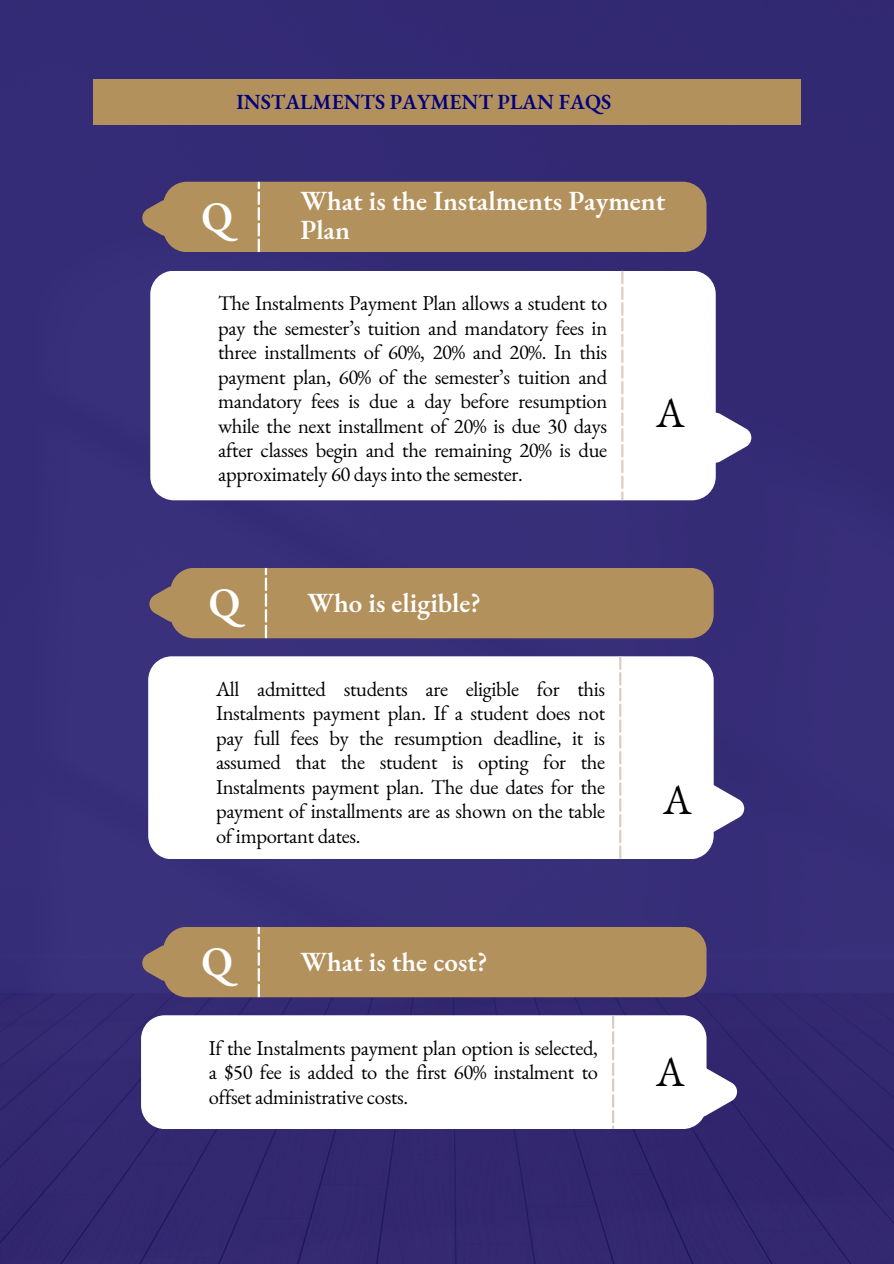
<style>
.page{position:relative;width:894px;height:1264px;background:#fff}
.page>*{position:absolute;margin:0;border:0;box-sizing:border-box;transform-origin:0 0}
.t1{font:600 41.25px "EB Garamond";color:#fff}
.t2{font:41.25px "EB Garamond";color:#000}
.t3{font:600 27px "EB Garamond";color:#fff}
.t4{font:600 21px "EB Garamond";color:#01007f}
.t5{font:20.55px/24.5px "EB Garamond";letter-spacing:-.015em;color:#000;text-align:justify}
</style>
<div class="page">
<div style="left:0;top:0;width:893px;height:1263px;background:#342b75"></div>
<div style="left:142px;top:182px;width:564px;height:70px;background:#b3915c"></div>
<svg style="left:715px;top:412px;width:36px;height:51px"></svg>
<svg style="left:150px;top:271px;width:565px;height:229px"></svg>
<svg style="left:621px;top:271px;width:2px;height:229px"></svg>
<div style="left:149px;top:568px;width:564px;height:70px;background:#b3915c"></div>
<svg style="left:713px;top:783px;width:31px;height:50px"></svg>
<svg style="left:148px;top:656px;width:565px;height:203px"></svg>
<svg style="left:619px;top:656px;width:2px;height:203px"></svg>
<div style="left:142px;top:926px;width:564px;height:71px;background:#b3915c"></div>
<svg style="left:706px;top:1066px;width:30px;height:50px"></svg>
<svg style="left:141px;top:1015px;width:565px;height:113px"></svg>
<svg style="left:611px;top:1015px;width:3px;height:113px"></svg>
<div style="left:93px;top:79px;width:707px;height:46px;background:#b3915c"></div>
<p class="t4" style="left:236px;top:87px;width:376px">INSTALMENTS PAYMENT PLAN FAQS</p>
<p class="t1" style="left:201px;top:189px;width:33px">Q</p>
<p class="t3" style="left:300px;top:183px;width:366px">What is the Instalments Payment</p>
<p class="t3" style="left:300px;top:212px;width:51px">Plan</p>
<h2 class="t5" style="left:218px;top:290px;width:390px">The Instalments Payment Plan allows a student to pay the semester’s tuition and mandatory fees in three installments of 60%, 20% and 20%. In this payment plan, 60% of the semester’s tuition and mandatory fees is due a day before resumption while the next installment of 20% is due 30 days after classes begin and the remaining 20% is due approximately 60 days into the semester.</h2>
<p class="t1" style="left:209px;top:575px;width:33px">Q</p>
<p class="t3" style="left:307px;top:584px;width:175px">Who is eligible?</p>
<h1 class="t5" style="left:216px;top:676px;width:390px">All admitted students are eligible for this Instalments payment plan. If a student does not pay full fees by the resumption deadline, it is assumed that the student is opting for the Instalments payment plan. The due dates for the payment of installments are as shown on the table of important dates.</h1>
<p class="t1" style="left:201px;top:934px;width:33px">Q</p>
<p class="t3" style="left:300px;top:943px;width:188px">What is the cost?</p>
<h1 class="t5" style="left:209px;top:1035px;width:390px">If the Instalments payment plan option is selected, a $50 fee is added to the first 60% instalment to offset administrative costs.</h1>
<p class="t2" style="left:655px;top:385px;width:30px">A</p>
<p class="t2" style="left:663px;top:772px;width:30px">A</p>
<p class="t2" style="left:655px;top:1044px;width:30px">A</p>
</div>
